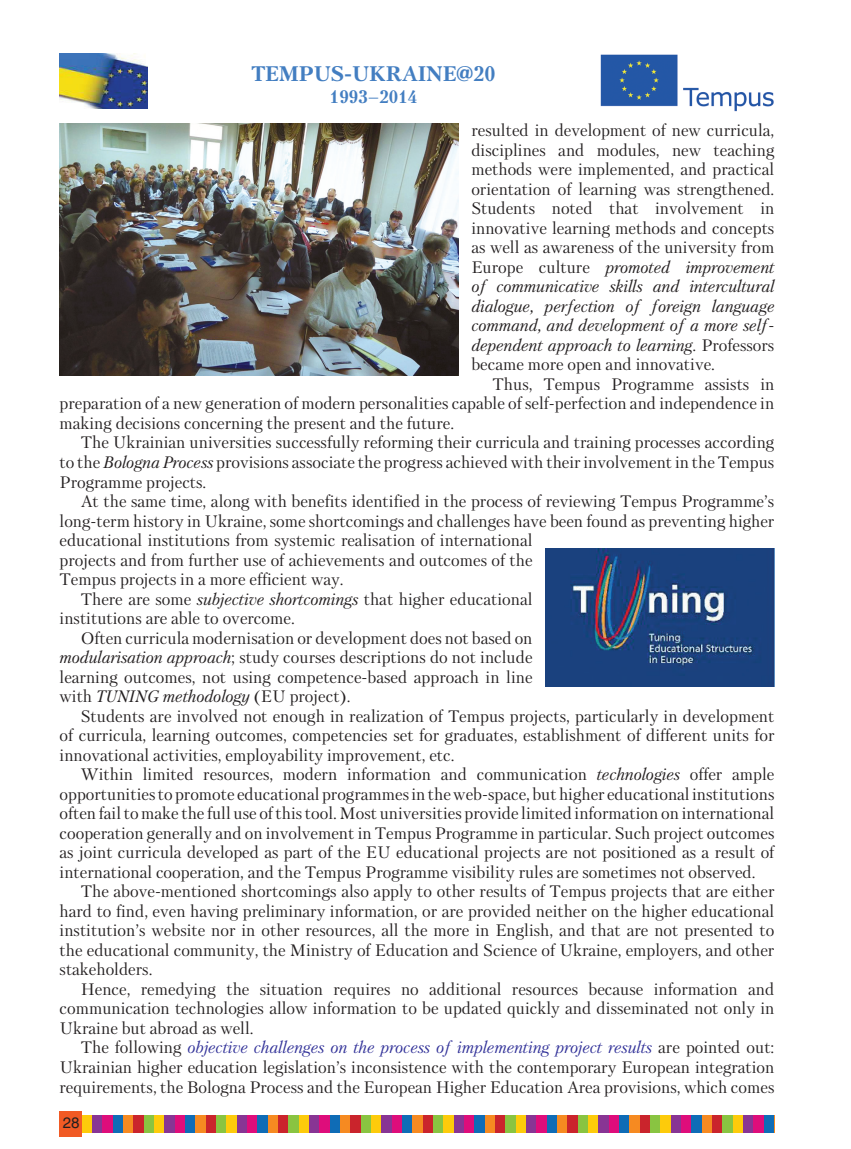
<style>
.page{position:relative;width:851px;height:1149px;background:#fff}
.page>*{position:absolute;margin:0;border:0;box-sizing:border-box;transform-origin:0 0}
.t1{font:700 21px "Petersburg C";color:#437ec1}
.t2{font:700 18px "Petersburg C";color:#437ec1}
.Обычный__веб{font:16.5px/19.5px "Petersburg C";color:#231f20;text-align:justify}
.t3{font:15px "Helios";color:#231f20}
.s1{font-style:italic}
.s2{font-style:italic;color:#339}
</style>
<div class="page">
<div style="left:82px;top:1114px;width:10px;height:17px;background:#fdcb0b"></div>
<div style="left:92px;top:1114px;width:10px;height:17px;background:#883594"></div>
<div style="left:102px;top:1114px;width:11px;height:17px;background:#de0d7b"></div>
<div style="left:113px;top:1114px;width:10px;height:17px;background:#0f6cb6"></div>
<div style="left:123px;top:1114px;width:10px;height:17px;background:#f68a21"></div>
<div style="left:133px;top:1114px;width:11px;height:17px;background:#ca242c"></div>
<div style="left:144px;top:1114px;width:10px;height:17px;background:#89c441"></div>
<div style="left:154px;top:1114px;width:10px;height:17px;background:#fdcb0b"></div>
<div style="left:164px;top:1114px;width:11px;height:17px;background:#883594"></div>
<div style="left:175px;top:1114px;width:10px;height:17px;background:#de0d7b"></div>
<div style="left:185px;top:1114px;width:10px;height:17px;background:#0f6cb6"></div>
<div style="left:195px;top:1114px;width:11px;height:17px;background:#f68a21"></div>
<div style="left:206px;top:1114px;width:10px;height:17px;background:#ca242c"></div>
<div style="left:216px;top:1114px;width:10px;height:17px;background:#89c441"></div>
<div style="left:226px;top:1114px;width:11px;height:17px;background:#fdcb0b"></div>
<div style="left:237px;top:1114px;width:10px;height:17px;background:#883594"></div>
<div style="left:247px;top:1114px;width:10px;height:17px;background:#de0d7b"></div>
<div style="left:257px;top:1114px;width:11px;height:17px;background:#0f6cb6"></div>
<div style="left:268px;top:1114px;width:10px;height:17px;background:#f68a21"></div>
<div style="left:278px;top:1114px;width:10px;height:17px;background:#ca242c"></div>
<div style="left:288px;top:1114px;width:11px;height:17px;background:#89c441"></div>
<div style="left:299px;top:1114px;width:10px;height:17px;background:#fdcb0b"></div>
<div style="left:309px;top:1114px;width:10px;height:17px;background:#883594"></div>
<div style="left:319px;top:1114px;width:11px;height:17px;background:#de0d7b"></div>
<div style="left:330px;top:1114px;width:10px;height:17px;background:#0f6cb6"></div>
<div style="left:340px;top:1114px;width:10px;height:17px;background:#f68a21"></div>
<div style="left:350px;top:1114px;width:11px;height:17px;background:#ca242c"></div>
<div style="left:361px;top:1114px;width:10px;height:17px;background:#89c441"></div>
<div style="left:371px;top:1114px;width:10px;height:17px;background:#fdcb0b"></div>
<div style="left:381px;top:1114px;width:11px;height:17px;background:#883594"></div>
<div style="left:392px;top:1114px;width:10px;height:17px;background:#de0d7b"></div>
<div style="left:402px;top:1114px;width:10px;height:17px;background:#0f6cb6"></div>
<div style="left:412px;top:1114px;width:11px;height:17px;background:#f68a21"></div>
<div style="left:423px;top:1114px;width:10px;height:17px;background:#ca242c"></div>
<div style="left:433px;top:1114px;width:10px;height:17px;background:#89c441"></div>
<div style="left:443px;top:1114px;width:11px;height:17px;background:#fdcb0b"></div>
<div style="left:454px;top:1114px;width:10px;height:17px;background:#883594"></div>
<div style="left:464px;top:1114px;width:10px;height:17px;background:#de0d7b"></div>
<div style="left:474px;top:1114px;width:11px;height:17px;background:#0f6cb6"></div>
<div style="left:485px;top:1114px;width:10px;height:17px;background:#f68a21"></div>
<div style="left:495px;top:1114px;width:10px;height:17px;background:#ca242c"></div>
<div style="left:505px;top:1114px;width:11px;height:17px;background:#89c441"></div>
<div style="left:516px;top:1114px;width:10px;height:17px;background:#fdcb0b"></div>
<div style="left:526px;top:1114px;width:10px;height:17px;background:#883594"></div>
<div style="left:536px;top:1114px;width:10px;height:17px;background:#de0d7b"></div>
<div style="left:546px;top:1114px;width:11px;height:17px;background:#0f6cb6"></div>
<div style="left:557px;top:1114px;width:10px;height:17px;background:#f68a21"></div>
<div style="left:567px;top:1114px;width:10px;height:17px;background:#ca242c"></div>
<div style="left:577px;top:1114px;width:11px;height:17px;background:#89c441"></div>
<div style="left:588px;top:1114px;width:10px;height:17px;background:#fdcb0b"></div>
<div style="left:598px;top:1114px;width:10px;height:17px;background:#883594"></div>
<div style="left:608px;top:1114px;width:11px;height:17px;background:#de0d7b"></div>
<div style="left:619px;top:1114px;width:10px;height:17px;background:#0f6cb6"></div>
<div style="left:629px;top:1114px;width:10px;height:17px;background:#f68a21"></div>
<div style="left:639px;top:1114px;width:11px;height:17px;background:#ca242c"></div>
<div style="left:650px;top:1114px;width:10px;height:17px;background:#89c441"></div>
<div style="left:660px;top:1114px;width:10px;height:17px;background:#fdcb0b"></div>
<div style="left:670px;top:1114px;width:11px;height:17px;background:#883594"></div>
<div style="left:681px;top:1114px;width:10px;height:17px;background:#de0d7b"></div>
<div style="left:691px;top:1114px;width:10px;height:17px;background:#0f6cb6"></div>
<div style="left:701px;top:1114px;width:11px;height:17px;background:#f68a21"></div>
<div style="left:712px;top:1114px;width:10px;height:17px;background:#ca242c"></div>
<div style="left:722px;top:1114px;width:10px;height:17px;background:#89c441"></div>
<div style="left:732px;top:1114px;width:11px;height:17px;background:#fdcb0b"></div>
<div style="left:743px;top:1114px;width:10px;height:17px;background:#883594"></div>
<div style="left:753px;top:1114px;width:10px;height:17px;background:#de0d7b"></div>
<div style="left:763px;top:1114px;width:11px;height:17px;background:#0f6cb6"></div>
<svg style="left:774px;top:1115px;width:1px;height:16px"></svg>
<div style="left:60px;top:1110px;width:22px;height:26px;background:#f15a24"></div>
<img style="left:60px;top:53px;width:88px;height:55px">
<img style="left:600px;top:54px;width:174px;height:58px">
<img style="left:545px;top:548px;width:229px;height:138px">
<img style="left:60px;top:123px;width:398px;height:253px">
<p class="t1" style="left:251px;top:62px;width:245px">TEMPUS-UKRAINE@20</p>
<p class="t2" style="left:330px;top:86px;width:89px">1993–2014</p>
<p class="Обычный__веб" style="left:471px;top:120px;width:304px">resulted in development of new curricula, disciplines and modules, new teaching methods were implemented, and practical orientation of learning was strengthened.<br>Students noted that involvement in innovative learning methods and concepts as well as awareness of the university from Europe culture <span class="s1">promoted improvement of communicative skills and intercultural dialogue, perfection of foreign language command, and development of a more self&shy;dependent approach to learning.</span> Professors became more open and innovative.</p>
<p class="Обычный__веб" style="left:60px;top:374px;width:716px;text-indent:433px">Thus, Tempus Programme assists in preparation of a new generation of modern personalities capable of self-perfection and independence in making decisions concerning the present and the future.</p>
<p class="Обычный__веб" style="left:60px;top:432px;width:716px;text-indent:21px">The Ukrainian universities successfully reforming their curricula and training processes according to the <span class="s1">Bologna Process</span> provisions associate the progress achieved with their involvement in the Tempus Programme projects.</p>
<p class="Обычный__веб" style="left:60px;top:491px;width:716px;text-align:left;text-indent:21px">At the same time, along with benefits identified in the process of reviewing Tempus Programme’s long-term history in Ukraine, some shortcomings and challenges have been found as preventing higher educational institutions from systemic realisation of international<br>projects and from further use of achievements and outcomes of the<br>Tempus projects in a more efficient way.</p>
<p class="Обычный__веб" style="left:60px;top:588px;width:474px;text-indent:21px">There are some <span class="s1">subjective shortcomings</span> that higher educational institutions are able to overcome.</p>
<p class="Обычный__веб" style="left:60px;top:627px;width:474px;text-indent:21px">Often curricula modernisation or development does not based on <span class="s1">modularisation approach</span>; study courses descriptions do not include learning outcomes, not using competence-based approach in line with <span class="s1">TUNING methodology</span> (EU project).</p>
<p class="Обычный__веб" style="left:60px;top:705px;width:716px;text-indent:21px">Students are involved not enough in realization of Tempus projects, particularly in development of curricula, learning outcomes, competencies set for graduates, establishment of different units for innovational activities, employability improvement, etc.</p>
<p class="Обычный__веб" style="left:60px;top:764px;width:716px;text-indent:21px">Within limited resources, modern information and communication <span class="s1">technologies</span> offer ample opportunities to promote educational programmes in the web-space, but higher educational institutions often fail to make the full use of this tool. Most universities provide limited information on international cooperation generally and on involvement in Tempus Programme in particular. Such project outcomes as joint curricula developed as part of the EU educational projects are not positioned as a result of international cooperation, and the Tempus Programme visibility rules are sometimes not observed.</p>
<p class="Обычный__веб" style="left:60px;top:881px;width:716px;text-indent:21px">The above-mentioned shortcomings also apply to other results of Tempus projects that are either hard to find, even having preliminary information, or are provided neither on the higher educational institution’s website nor in other resources, all the more in English, and that are not presented to the educational community, the Ministry of Education and Science of Ukraine, employers, and other stakeholders.</p>
<p class="Обычный__веб" style="left:60px;top:978px;width:716px;text-indent:21px">Hence, remedying the situation requires no additional resources because information and communication technologies allow information to be updated quickly and disseminated not only in Ukraine but abroad as well.</p>
<p class="Обычный__веб" style="left:60px;top:1037px;width:716px;text-indent:21px">The following <span class="s2">objective challenges on the process of implementing project results</span> are pointed out:<br>Ukrainian higher education legislation’s inconsistence with the contemporary European integration requirements, the Bologna Process and the European Higher Education Area provisions, which comes</p>
<p class="t3" style="left:63px;top:1112px;width:18px">28</p>
</div>
